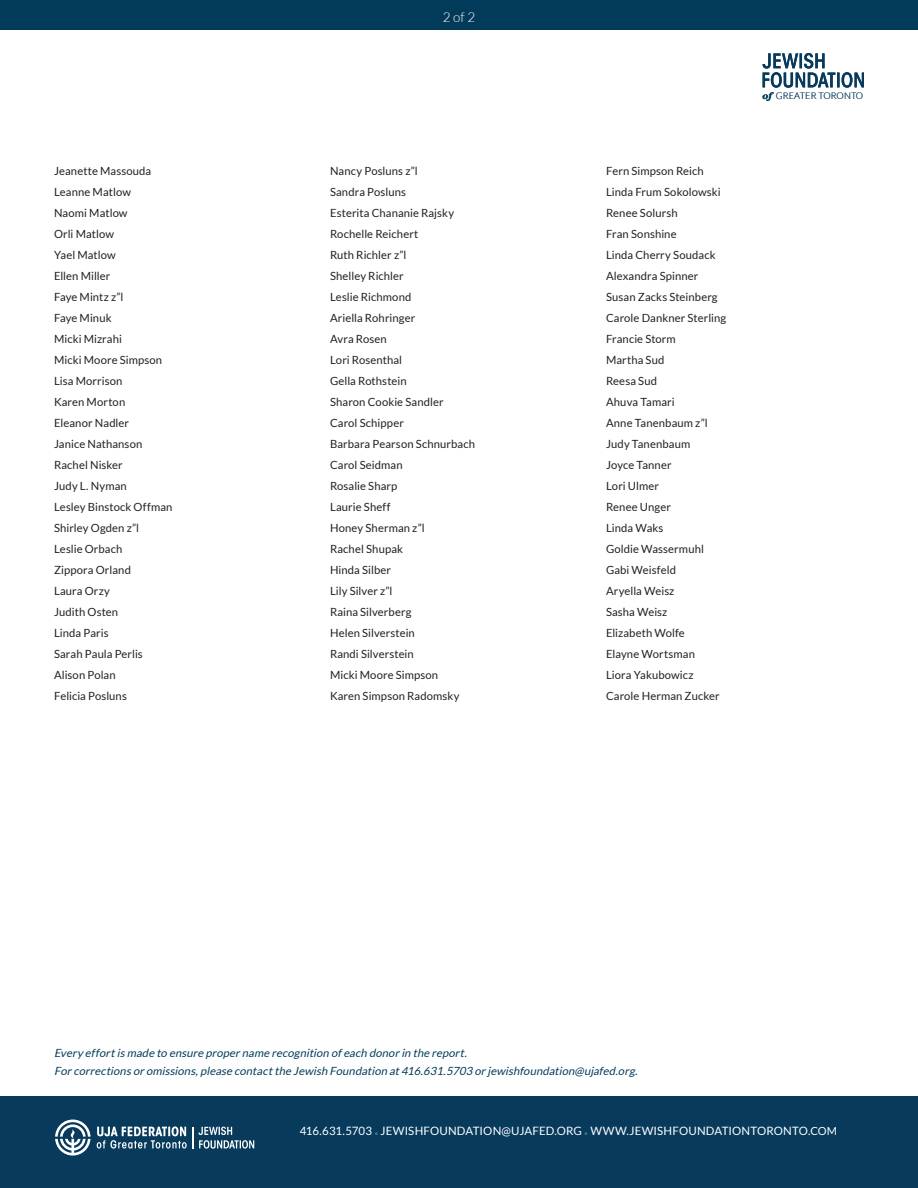
<style>
.page{position:relative;width:918px;height:1188px;background:#fff}
.page>*{position:absolute;margin:0;border:0;box-sizing:border-box;transform-origin:0 0}
.t1{font:300 13.5px "Lato";color:#fff}
.t2{font:11.55px "Lato";letter-spacing:.01em;color:#fff}
.Distributions{font:11.25px "Lato";letter-spacing:.01em;color:#231f20}
.Distributions-2{font:italic 11.25px/18px "Lato";color:#023b5a}
.t3{font:300 9.15px "Lato";letter-spacing:.01em;color:#083a5c}
.s1{font-family:"Georgia";font-weight:700;font-style:italic;color:#023b5a}
.s2{font-weight:700;font-size:17.25px;color:#3f7c8b}
.s3{font-size:11.1px}
</style>
<div class="page">
<div style="left:0;top:1096px;width:918px;height:92px;background:#083a5c"></div>
<svg style="left:97px;top:1126px;width:90px;height:23px"></svg>
<svg style="left:198px;top:1127px;width:56px;height:22px"></svg>
<svg style="left:55px;top:1120px;width:36px;height:36px"></svg>
<hr style="left:192px;top:1127px;width:2px;height:21px;background:#fff">
<div style="left:0;top:0;width:918px;height:30px;background:#023b5a"></div>
<svg style="left:763px;top:53px;width:101px;height:35px"></svg>
<p class="Distributions" style="left:54px;top:165px;width:99px">Jeanette Massouda</p>
<p class="Distributions" style="left:54px;top:186px;width:79px">Leanne Matlow</p>
<p class="Distributions" style="left:54px;top:207px;width:75px">Naomi Matlow</p>
<p class="Distributions" style="left:54px;top:228px;width:62px">Orli Matlow</p>
<p class="Distributions" style="left:54px;top:249px;width:63px">Yael Matlow</p>
<p class="Distributions" style="left:54px;top:270px;width:58px">Ellen Miller</p>
<p class="Distributions" style="left:54px;top:291px;width:71px">Faye Mintz z”l</p>
<p class="Distributions" style="left:54px;top:312px;width:59px">Faye Minuk</p>
<p class="Distributions" style="left:54px;top:333px;width:69px">Micki Mizrahi</p>
<p class="Distributions" style="left:54px;top:354px;width:110px">Micki Moore Simpson</p>
<p class="Distributions" style="left:54px;top:375px;width:70px">Lisa Morrison</p>
<p class="Distributions" style="left:54px;top:396px;width:73px">Karen Morton</p>
<p class="Distributions" style="left:54px;top:417px;width:77px">Eleanor Nadler</p>
<p class="Distributions" style="left:54px;top:438px;width:90px">Janice Nathanson</p>
<p class="Distributions" style="left:54px;top:459px;width:70px">Rachel Nisker</p>
<p class="Distributions" style="left:54px;top:480px;width:74px">Judy L. Nyman</p>
<p class="Distributions" style="left:54px;top:501px;width:120px">Lesley Binstock Offman</p>
<p class="Distributions" style="left:54px;top:522px;width:87px">Shirley Ogden z”l</p>
<p class="Distributions" style="left:54px;top:543px;width:70px">Leslie Orbach</p>
<p class="Distributions" style="left:54px;top:564px;width:79px">Zippora Orland</p>
<p class="Distributions" style="left:54px;top:585px;width:58px">Laura Orzy</p>
<p class="Distributions" style="left:54px;top:606px;width:66px">Judith Osten</p>
<p class="Distributions" style="left:54px;top:627px;width:56px">Linda Paris</p>
<p class="Distributions" style="left:54px;top:648px;width:90px">Sarah Paula Perlis</p>
<p class="Distributions" style="left:54px;top:669px;width:63px">Alison Polan</p>
<p class="Distributions" style="left:54px;top:690px;width:74px">Felicia Posluns</p>
<p class="t1" style="left:443px;top:10px;width:34px">2 of 2</p>
<p class="t1" style="left:467px;top:11px;width:9px">3</p>
<p class="Distributions" style="left:330px;top:165px;width:89px">Nancy Posluns z”l</p>
<p class="Distributions" style="left:330px;top:186px;width:78px">Sandra Posluns</p>
<p class="Distributions" style="left:330px;top:207px;width:126px">Esterita Chananie Rajsky</p>
<p class="Distributions" style="left:330px;top:228px;width:90px">Rochelle Reichert</p>
<p class="Distributions" style="left:330px;top:249px;width:78px">Ruth Richler z”l</p>
<p class="Distributions" style="left:330px;top:270px;width:75px">Shelley Richler</p>
<p class="Distributions" style="left:330px;top:291px;width:83px">Leslie Richmond</p>
<p class="Distributions" style="left:330px;top:312px;width:87px">Ariella Rohringer</p>
<p class="Distributions" style="left:330px;top:333px;width:58px">Avra Rosen</p>
<p class="Distributions" style="left:330px;top:354px;width:74px">Lori Rosenthal</p>
<p class="Distributions" style="left:330px;top:375px;width:78px">Gella Rothstein</p>
<p class="Distributions" style="left:330px;top:396px;width:115px">Sharon Cookie Sandler</p>
<p class="Distributions" style="left:330px;top:417px;width:75px">Carol Schipper</p>
<p class="Distributions" style="left:330px;top:438px;width:147px">Barbara Pearson Schnurbach</p>
<p class="Distributions" style="left:330px;top:459px;width:74px">Carol Seidman</p>
<p class="Distributions" style="left:330px;top:480px;width:69px">Rosalie Sharp</p>
<p class="Distributions" style="left:330px;top:501px;width:62px">Laurie Sheff</p>
<p class="Distributions" style="left:330px;top:522px;width:96px">Honey Sherman z”l</p>
<p class="Distributions" style="left:330px;top:543px;width:75px">Rachel Shupak</p>
<p class="Distributions" style="left:330px;top:564px;width:63px">Hinda Silber</p>
<p class="Distributions" style="left:330px;top:585px;width:64px">Lily Silver z”l</p>
<p class="Distributions" style="left:330px;top:606px;width:83px">Raina Silverberg</p>
<p class="Distributions" style="left:330px;top:627px;width:86px">Helen Silverstein</p>
<p class="Distributions" style="left:330px;top:648px;width:85px">Randi Silverstein</p>
<p class="Distributions" style="left:330px;top:669px;width:110px">Micki Moore Simpson</p>
<p class="Distributions" style="left:330px;top:690px;width:131px">Karen Simpson Radomsky</p>
<p class="Distributions" style="left:606px;top:165px;width:99px">Fern Simpson Reich</p>
<p class="Distributions" style="left:606px;top:186px;width:116px">Linda Frum Sokolowski</p>
<p class="Distributions" style="left:606px;top:207px;width:73px">Renee Solursh</p>
<p class="Distributions" style="left:606px;top:228px;width:72px">Fran Sonshine</p>
<p class="Distributions" style="left:606px;top:249px;width:111px">Linda Cherry Soudack</p>
<p class="Distributions" style="left:606px;top:270px;width:94px">Alexandra Spinner</p>
<p class="Distributions" style="left:606px;top:291px;width:113px">Susan Zacks Steinberg</p>
<p class="Distributions" style="left:606px;top:312px;width:122px">Carole Dankner Sterling</p>
<p class="Distributions" style="left:606px;top:333px;width:71px">Francie Storm</p>
<p class="Distributions" style="left:606px;top:354px;width:60px">Martha Sud</p>
<p class="Distributions" style="left:606px;top:375px;width:53px">Reesa Sud</p>
<p class="Distributions" style="left:606px;top:396px;width:70px">Ahuva Tamari</p>
<p class="Distributions" style="left:606px;top:417px;width:103px">Anne Tanenbaum z”l</p>
<p class="Distributions" style="left:606px;top:438px;width:86px">Judy Tanenbaum</p>
<p class="Distributions" style="left:606px;top:459px;width:67px">Joyce Tanner</p>
<p class="Distributions" style="left:606px;top:480px;width:55px">Lori Ulmer</p>
<p class="Distributions" style="left:606px;top:501px;width:66px">Renee Unger</p>
<p class="Distributions" style="left:606px;top:522px;width:59px">Linda Waks</p>
<p class="Distributions" style="left:606px;top:543px;width:99px">Goldie Wassermuhl</p>
<p class="Distributions" style="left:606px;top:564px;width:72px">Gabi Weisfeld</p>
<p class="Distributions" style="left:606px;top:585px;width:70px">Aryella Weisz</p>
<p class="Distributions" style="left:606px;top:606px;width:63px">Sasha Weisz</p>
<p class="Distributions" style="left:606px;top:627px;width:80px">Elizabeth Wolfe</p>
<p class="Distributions" style="left:606px;top:648px;width:90px">Elayne Wortsman</p>
<p class="Distributions" style="left:606px;top:669px;width:89px">Liora Yakubowicz</p>
<p class="Distributions" style="left:606px;top:690px;width:115px">Carole Herman Zucker</p>
<p class="t3" style="left:763px;top:91px;width:102px"><span class="s1">of</span> GREATER TORONTO</p>
<p class="Distributions-2" style="left:54px;top:1044px;width:588px">Every effortismade to ensure propername recognition ofeach donorin the report.<br>Forcorrectionsoromissions,please contactthe Jewish Foundation at416.631.5703 orjewishfoundation@ujafed.org.</p>
<p class="t2" style="left:300px;top:1124px;width:539px">416.631.5703 <span class="s2">.</span> JEWISHFOUNDATION@UJAFED.ORG <span class="s2">.</span> WWW.JEWISHFOUNDATIONTORONTO.<span class="s3">COM</span></p>
</div>
